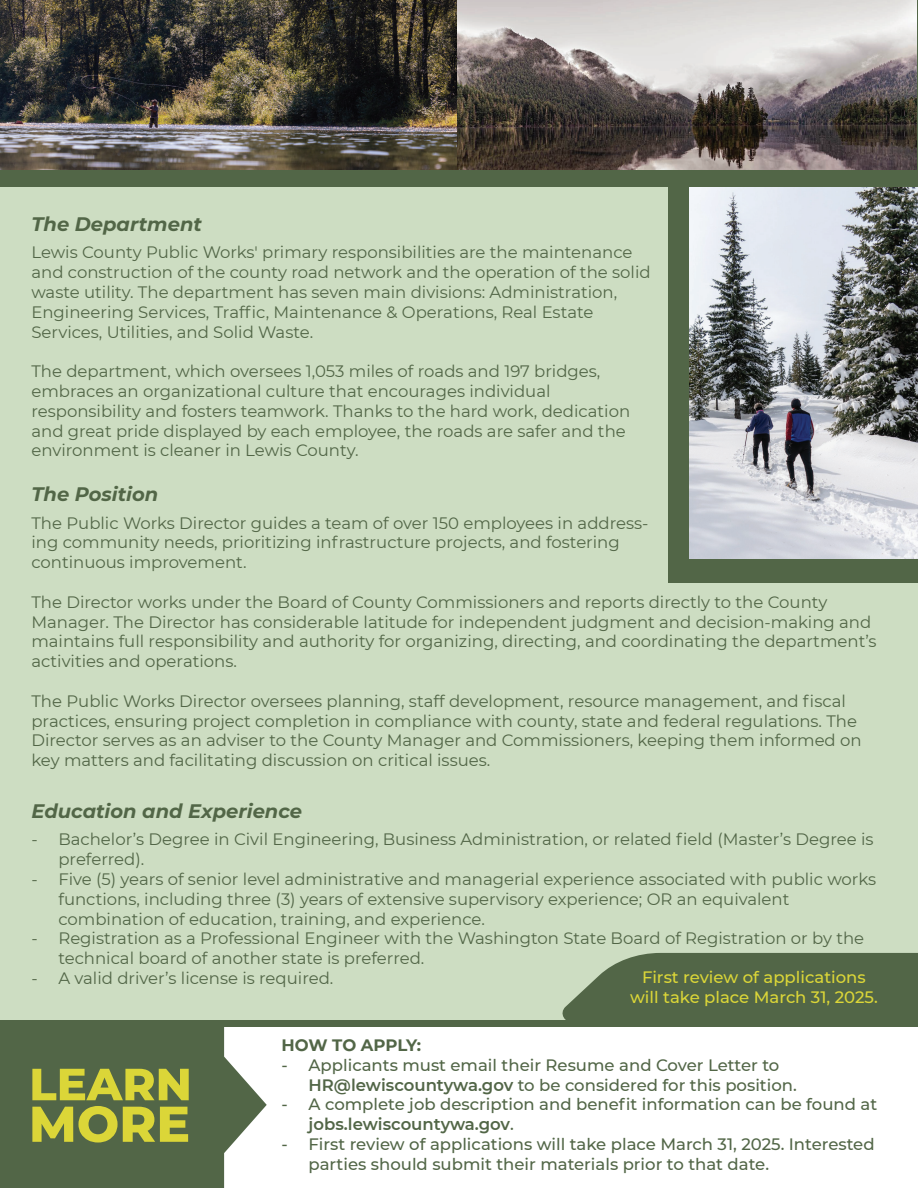
<style>
.page{position:relative;width:918px;height:1188px;background:#fff}
.page>*{position:absolute;margin:0;border:0;box-sizing:border-box;transform-origin:0 0}
.t1{font:italic 700 19.5px "Montserrat";color:#526647}
.t2{font:16.5px/19.8px "Montserrat";color:#526647}
.t3{font:500 16.5px/19.8px "Montserrat";color:#526647}
.t4{font:500 16.5px/19.8px "Montserrat";color:#dbd638;text-align:center}
.t5{font:700 16.5px "Montserrat";letter-spacing:-.01em;color:#526647}
.s1{font-weight:600}
</style>
<div class="page">
<div style="left:0;top:0;width:918px;height:1026px;background:#cdddc2"></div>
<svg style="left:562px;top:953px;width:356px;height:67px;background:#5b6f50"></svg>
<div style="left:0;top:0;width:918px;height:187px;background:#526647"></div>
<div style="left:0;top:1020px;width:918px;height:6px;background:#526647"></div>
<svg style="left:0;top:1026px;width:267px;height:162px;background:#798759"></svg>
<img style="left:0;top:0;width:917px;height:169px">
<div style="left:669px;top:187px;width:249px;height:395px;background:#526647"></div>
<img style="left:690px;top:187px;width:228px;height:371px">
<p class="t1" style="left:31px;top:210px;width:172px">The Department</p>
<p class="t2" style="left:31px;top:242px;width:621px">Lewis County Public Works' primary responsibilities are the maintenance and construction of the county road network and the operation of the solid waste utility. The department has seven main divisions: Administration, Engineering Services, Traffic, Maintenance &amp; Operations, Real Estate Services, Utilities, and Solid Waste.</p>
<p class="t2" style="left:31px;top:361px;width:600px">The department, which oversees 1,053 miles of roads and 197 bridges, embraces an organizational culture that encourages individual responsibility and fosters teamwork. Thanks to the hard work, dedication and great pride displayed by each employee, the roads are safer and the environment is cleaner in Lewis County.</p>
<p class="t1" style="left:31px;top:480px;width:128px">The Position</p>
<p class="t2" style="left:31px;top:512px;width:619px">The Public Works Director guides a team of over 150 employees in address&shy;ing community needs, prioritizing infrastructure projects, and fostering continuous improvement.</p>
<p class="t2" style="left:31px;top:591px;width:847px">The Director works under the Board of County Commissioners and reports directly to the County Manager. The Director has considerable latitude for independent judgment and decision-making and maintains full responsibility and authority for organizing, directing, and coordinating the department’s activities and operations.</p>
<p class="t2" style="left:31px;top:690px;width:832px">The Public Works Director oversees planning, staff development, resource management, and fiscal practices, ensuring project completion in compliance with county, state and federal regulations. The Director serves as an adviser to the County Manager and Commissioners, keeping them informed on key matters and facilitating discussion on critical issues.</p>
<p class="t1" style="left:31px;top:797px;width:272px">Education and Experience</p>
<p class="t2" style="left:58px;top:829px;width:817px;text-indent:-27px">- Bachelor’s Degree in Civil Engineering, Business Administration, or related field (Master’s Degree is preferred).</p>
<p class="t2" style="left:58px;top:869px;width:819px;text-indent:-27px">- Five (5) years of senior level administrative and managerial experience associated with public works functions, including three (3) years of extensive supervisory experience; OR an equivalent combination of education, training, and experience.</p>
<p class="t2" style="left:58px;top:928px;width:807px;text-indent:-27px">- Registration as a Professional Engineer with the Washington State Board of Registration or by the technical board of another state is preferred.</p>
<p class="t2" style="left:31px;top:968px;width:303px">- A valid driver’s license is required.</p>
<p class="t4" style="left:630px;top:967px;width:249px">First review of applications will take place March 31, 2025.</p>
<p class="t5" style="left:282px;top:1033px;width:141px">HOW TO APPLY:</p>
<p class="t3" style="left:309px;top:1054px;width:490px;text-indent:-27px">- Applicants must email their Resume and Cover Letter to<br><span class="s1">HR@lewiscountywa.gov</span> to be considered for this position.</p>
<p class="t3" style="left:309px;top:1094px;width:570px;text-indent:-27px">- A complete job description and benefit information can be found at <span class="s1">jobs.lewiscountywa.gov</span>.</p>
<p class="t3" style="left:309px;top:1134px;width:568px;text-indent:-27px">- First review of applications will take place March 31, 2025. Interested parties should submit their materials prior to that date.</p>
</div>
